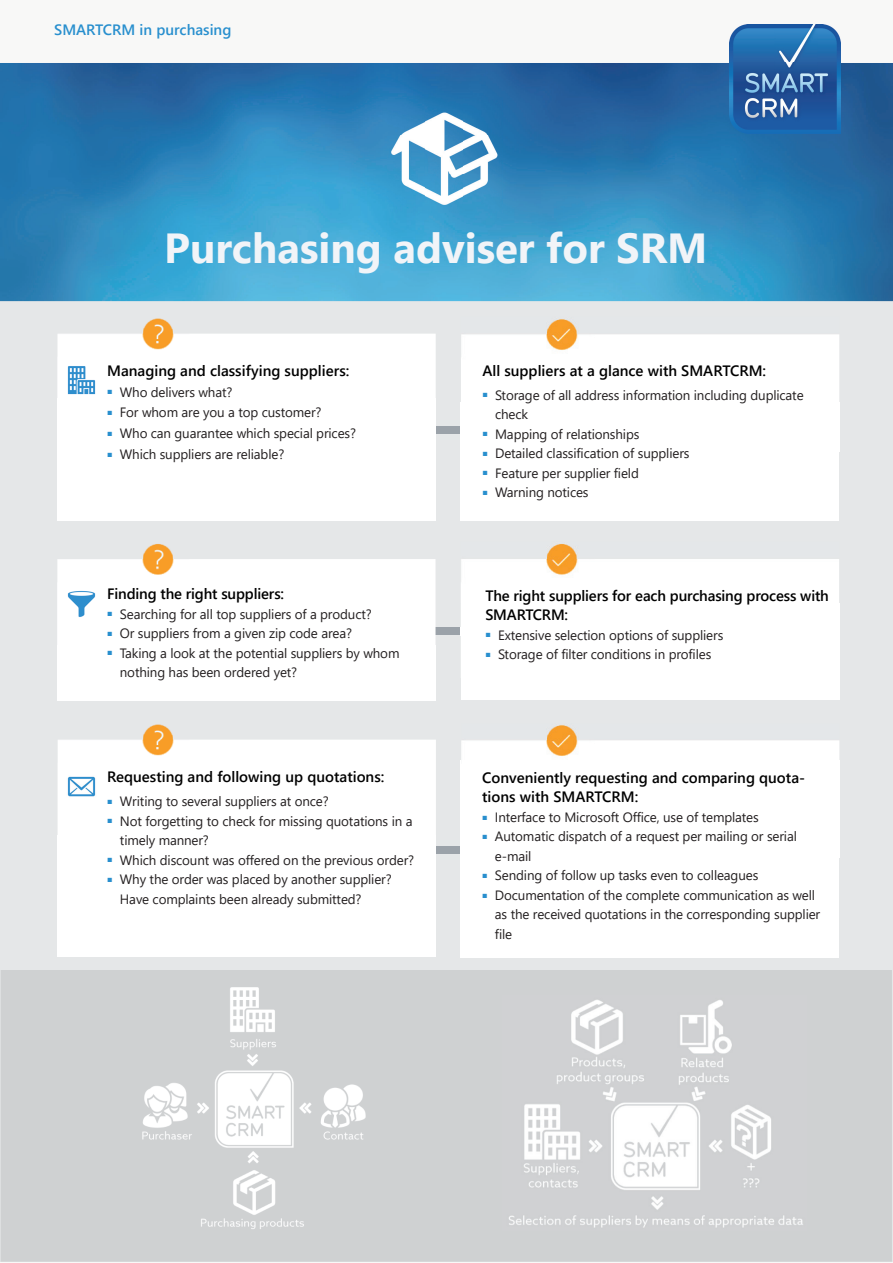
<style>
.page{position:relative;width:893px;height:1263px;background:#f8f8f7}
.page>*{position:absolute;margin:0;border:0;box-sizing:border-box;transform-origin:0 0}
.t1{font:700 42px "Segoe UI";color:#f1f4f8}
.t2{font:600 15px/19.5px "Segoe UI";color:#000}
.t3{font:600 15px "Segoe UI";color:#288fce}
.t4{font:13.5px/19.5px "Segoe UI";letter-spacing:-.01em;color:#231f20}
</style>
<div class="page">
<div style="left:1px;top:300px;width:892px;height:962px;background:linear-gradient(to right,#dadcdd,#dbddde)"></div>
<div style="left:310px;top:426px;width:274px;height:7px;background:#9ba2a9"></div>
<div style="left:436px;top:628px;width:25px;height:7px;background:#9ba2a9"></div>
<img style="left:0;top:63px;width:893px;height:238px">
<img style="left:388px;top:98px;width:114px;height:114px">
<img style="left:730px;top:24px;width:110px;height:109px">
<img style="left:57px;top:544px;width:379px;height:101px">
<div style="left:461px;top:603px;width:378px;height:97px;background:#fff"></div>
<div style="left:57px;top:645px;width:379px;height:55px;background:#fff"></div>
<img style="left:461px;top:544px;width:378px;height:59px">
<img style="left:67px;top:588px;width:30px;height:30px">
<img style="left:57px;top:318px;width:379px;height:80px">
<div style="left:461px;top:402px;width:378px;height:119px;background:#fff"></div>
<img style="left:461px;top:319px;width:378px;height:83px">
<div style="left:57px;top:398px;width:379px;height:123px;background:#fff"></div>
<img style="left:67px;top:365px;width:30px;height:30px">
<img style="left:138px;top:984px;width:231px;height:248px">
<img style="left:502px;top:996px;width:305px;height:234px">
<div style="left:312px;top:846px;width:273px;height:7px;background:#9ba2a9"></div>
<img style="left:58px;top:724px;width:378px;height:111px">
<div style="left:461px;top:760px;width:378px;height:197px;background:#fff"></div>
<img style="left:461px;top:725px;width:378px;height:35px">
<div style="left:57px;top:835px;width:379px;height:122px;background:#fff"></div>
<img style="left:67px;top:771px;width:30px;height:30px">
<p class="t3" style="left:54px;top:16px;width:179px">SMARTCRM in purchasing</p>
<h1 class="t1" style="left:164px;top:209px;width:545px">Purchasing adviser for SRM</h1>
<p class="t2" style="left:107px;top:360px;width:244px">Managing and classifying suppliers:</p>
<p class="t4" style="left:107px;top:381px;width:127px"><sup>■</sup> Who delivers what?</p>
<p class="t4" style="left:107px;top:402px;width:216px"><sup>■</sup> For whom are you a top customer?</p>
<p class="t4" style="left:107px;top:422px;width:250px"><sup>■</sup> Who can guarantee which special prices?</p>
<p class="t4" style="left:107px;top:443px;width:179px"><sup>■</sup> Which suppliers are reliable?</p>
<p class="t2" style="left:107px;top:583px;width:179px">Finding the right suppliers:</p>
<p class="t4" style="left:107px;top:603px;width:266px"><sup>■</sup> Searching for all top suppliers of a product?</p>
<p class="t4" style="left:107px;top:622px;width:246px"><sup>■</sup> Or suppliers from a given zip code area?</p>
<p class="t4" style="left:120px;top:642px;width:281px;text-indent:-13px"><sup>■</sup> Taking a look at the potential suppliers by whom nothing has been ordered yet?</p>
<p class="t2" style="left:107px;top:766px;width:279px">Requesting and following up quotations:</p>
<p class="t4" style="left:107px;top:790px;width:223px"><sup>■</sup> Writing to several suppliers at once?</p>
<p class="t4" style="left:120px;top:810px;width:294px;text-indent:-13px"><sup>■</sup> Not forgetting to check for missing quotations in a timely manner?</p>
<p class="t4" style="left:107px;top:849px;width:308px"><sup>■</sup> Which discount was offered on the previous order?</p>
<p class="t4" style="left:120px;top:868px;width:273px;text-indent:-13px"><sup>■</sup> Why the order was placed by another supplier?<br>Have complaints been already submitted?</p>
<p class="t2" style="left:482px;top:360px;width:285px">All suppliers at a glance with SMARTCRM:</p>
<p class="t4" style="left:495px;top:384px;width:310px;text-indent:-13px"><sup>■</sup> Storage of all address information including duplicate check</p>
<p class="t4" style="left:482px;top:423px;width:159px"><sup>■</sup> Mapping of relationships</p>
<p class="t4" style="left:482px;top:442px;width:209px"><sup>■</sup> Detailed classification of suppliers</p>
<p class="t4" style="left:482px;top:462px;width:158px"><sup>■</sup> Feature per supplier field</p>
<p class="t4" style="left:482px;top:481px;width:108px"><sup>■</sup> Warning notices</p>
<p class="t2" style="left:485px;top:584px;width:345px">The right suppliers for each purchasing process with<br>SMARTCRM:</p>
<p class="t4" style="left:485px;top:624px;width:239px"><sup>■</sup> Extensive selection options of suppliers</p>
<p class="t4" style="left:485px;top:643px;width:227px"><sup>■</sup> Storage of filter conditions in profiles</p>
<p class="t2" style="left:482px;top:766px;width:324px">Conveniently requesting and comparing quota&shy;tions with SMARTCRM:</p>
<p class="t4" style="left:482px;top:806px;width:278px"><sup>■</sup> Interface to Microsoft Office, use of templates</p>
<p class="t4" style="left:495px;top:825px;width:303px;text-indent:-13px"><sup>■</sup> Automatic dispatch of a request per mailing or serial e-mail</p>
<p class="t4" style="left:482px;top:864px;width:278px"><sup>■</sup> Sending of follow up tasks even to colleagues</p>
<p class="t4" style="left:495px;top:884px;width:327px;text-indent:-13px"><sup>■</sup> Documentation of the complete communication as well as the received quotations in the corresponding supplier file</p>
</div>
